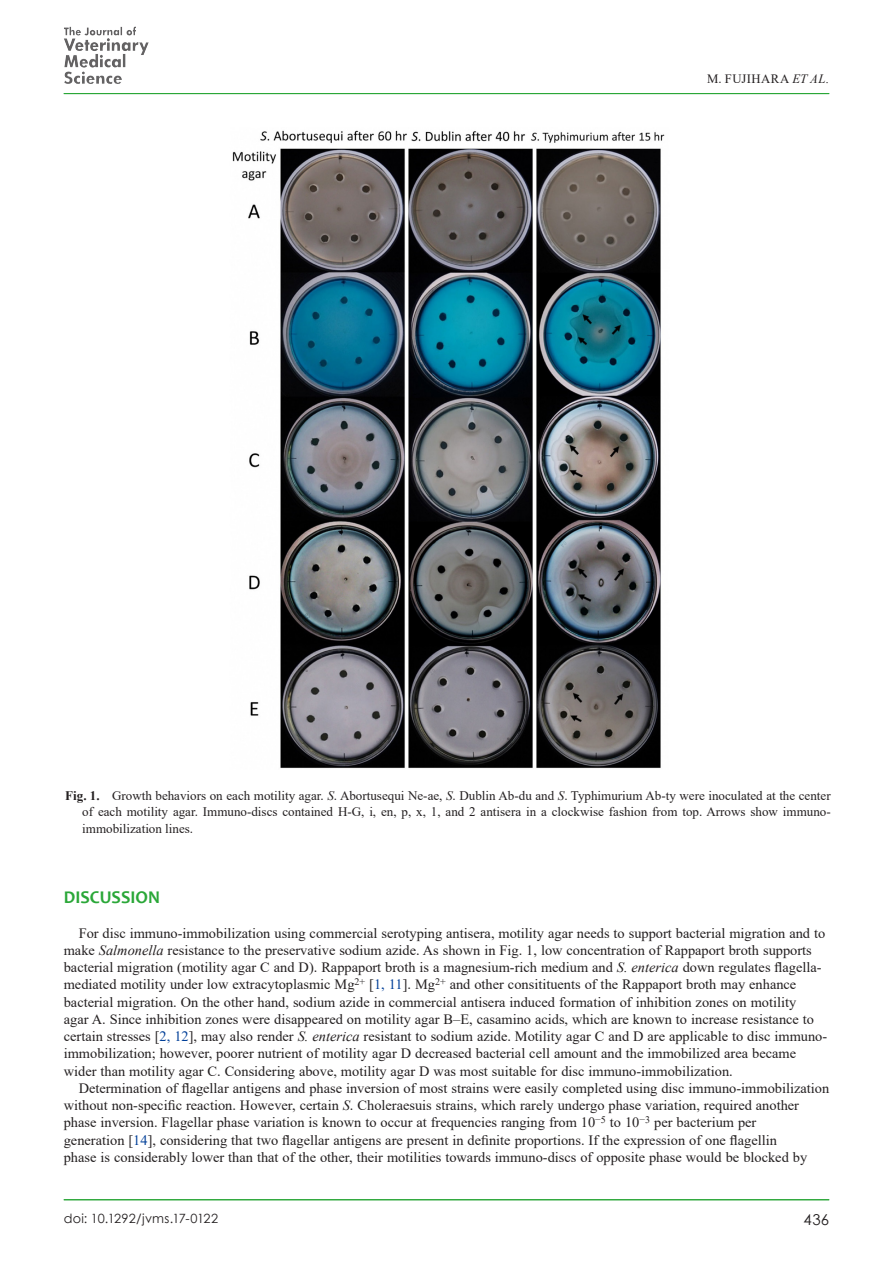
<style>
.page{position:relative;width:893px;height:1263px;background:#fff}
.page>*{position:absolute;margin:0;border:0;box-sizing:border-box;transform-origin:0 0}
.t1{font:700 18px "Candara";color:#2aa738}
.t2{font:15px "Century Gothic";color:#231f20}
.t3{font:14.25px/17.2px "Times New Roman";color:#231f20}
.t4{font:13.05px/16.5px "Times New Roman";color:#231f20;text-align:justify}
.t5{font:12.75px "Century Gothic";letter-spacing:.02em;color:#231f20}
.t6{font:12.75px "Times New Roman";letter-spacing:.035em;color:#231f20}
.s1{font-style:italic}
.s2{font-weight:700}
.s3{color:#003f98}
</style>
<div class="page">
<img style="left:64px;top:27px;width:74px;height:24px">
<hr style="left:64px;top:93px;width:765px;height:1px;background:#2aa738">
<hr style="left:64px;top:1199px;width:765px;height:1px;background:#2aa738">
<img style="left:232px;top:130px;width:433px;height:638px">
<p class="t6" style="left:707px;top:70px;width:123px">M. FUJIHARA <span class="s1">ET AL.</span></p>
<p class="t4" style="left:82px;top:786px;width:750px;text-indent:-17px"><span class="s2">Fig. 1.</span> Growth behaviors on each motility agar. <span class="s1">S</span>. Abortusequi Ne-ae, <span class="s1">S</span>. Dublin Ab-du and <span class="s1">S</span>. Typhimurium Ab-ty were inoculated at the center of each motility agar. Immuno-discs contained H-G, i, en, p, x, 1, and 2 antisera in a clockwise fashion from top. Arrows show immuno&shy;immobilization lines.</p>
<p class="t1" style="left:64px;top:886px;width:98px">DISCUSSION</p>
<p class="t3" style="left:64px;top:924px;width:765px;text-indent:15px">For disc immuno-immobilization using commercial serotyping antisera, motility agar needs to support bacterial migration and to make <span class="s1">Salmonella</span> resistance to the preservative sodium azide. As shown in Fig. 1, low concentration of Rappaport broth supports bacterial migration (motility agar C and D). Rappaport broth is a magnesium-rich medium and <span class="s1">S. enterica</span> down regulates flagella&shy;mediated motility under low extracytoplasmic Mg<sup>2+</sup> [<span class="s3">1, 11</span>]. Mg<sup>2+</sup> and other consitituents of the Rappaport broth may enhance bacterial migration. On the other hand, sodium azide in commercial antisera induced formation of inhibition zones on motility<br>agar A. Since inhibition zones were disappeared on motility agar B–E, casamino acids, which are known to increase resistance to certain stresses [<span class="s3">2, 12</span>], may also render <span class="s1">S. enterica</span> resistant to sodium azide. Motility agar C and D are applicable to disc immuno&shy;immobilization; however, poorer nutrient of motility agar D decreased bacterial cell amount and the immobilized area became wider than motility agar C. Considering above, motility agar D was most suitable for disc immuno-immobilization.</p>
<p class="t3" style="left:64px;top:1079px;width:767px;text-indent:15px">Determination of flagellar antigens and phase inversion of most strains were easily completed using disc immuno-immobilization without non-specific reaction. However, certain <span class="s1">S</span>. Choleraesuis strains, which rarely undergo phase variation, required another phase inversion. Flagellar phase variation is known to occur at frequencies ranging from 10<sup>−5</sup> to 10<sup>−3</sup> per bacterium per<br>generation [<span class="s3">14</span>], considering that two flagellar antigens are present in definite proportions. If the expression of one flagellin<br>phase is considerably lower than that of the other, their motilities towards immuno-discs of opposite phase would be blocked by</p>
<p class="t5" style="left:64px;top:1209px;width:156px">doi: 10.1292/jvms.17-0122</p>
<p class="t2" style="left:804px;top:1209px;width:27px">436</p>
</div>
